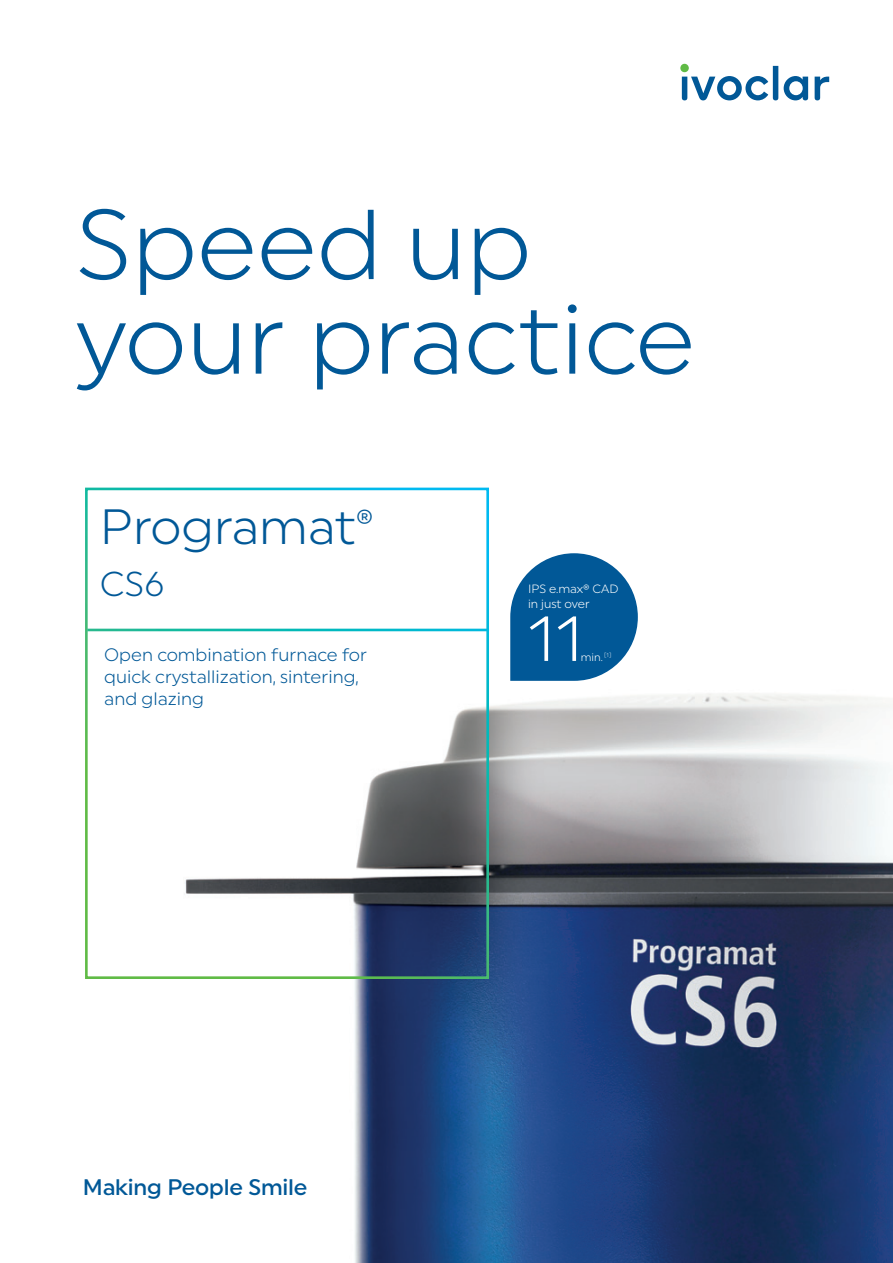
<style>
.page{position:relative;width:893px;height:1263px;background:#fff}
.page>*{position:absolute;margin:0;border:0;box-sizing:border-box;transform-origin:0 0}
.t1{font:99px/94.5px "Uniform Pro Ivoclar Lgt";color:#015897}
.t2{font:63.6px "Uniform Pro Ivoclar Lgt";color:#fff}
.t3{font:49.5px "Uniform Pro Ivoclar Lgt";color:#015897}
.t4{font:34.5px "Uniform Pro Ivoclar Lgt";color:#015897}
.t5{font:500 22.5px "Uniform Pro Ivoclar";letter-spacing:-.01em;color:#015897}
.t6{font:18px/21.6px "Uniform Pro Ivoclar Lgt";color:#015897}
.t7{font:12px/14.4px "Uniform Pro Ivoclar Lgt";color:#fff}
.t8{font:10.95px "Uniform Pro Ivoclar Lgt";color:#fff}
</style>
<div class="page">
<img style="left:185px;top:639px;width:708px;height:624px">
<svg style="left:680px;top:64px;width:9px;height:8px"></svg>
<svg style="left:682px;top:66px;width:147px;height:34px"></svg>
<div style="left:85px;top:488px;width:404px;height:491px;border:3px solid #fff"></div>
<hr style="left:87px;top:629px;width:402px;height:2px;background:#fff">
<div style="left:510px;top:553px;width:128px;height:128px;background:#015897;border-radius:64px"></div>
<h1 class="t1" style="left:76px;top:196px;width:621px">Speed up your practice</h1>
<h3 class="t3" style="left:100px;top:498px;width:275px">Programat<sup>®</sup></h3>
<h3 class="t4" style="left:100px;top:564px;width:67px">CS6</h3>
<p class="t6" style="left:104px;top:644px;width:264px">Open combination furnace for quick crystallization, sintering, and glazing</p>
<p class="t7" style="left:528px;top:582px;width:92px">IPS e.max® CAD in just over</p>
<h2 class="t2" style="left:528px;top:602px;width:57px">11</h2>
<p class="t8" style="left:581px;top:651px;width:32px">min. <sup>[1]</sup></p>
<p class="t5" style="left:83px;top:1174px;width:226px">Making People Smile</p>
</div>
